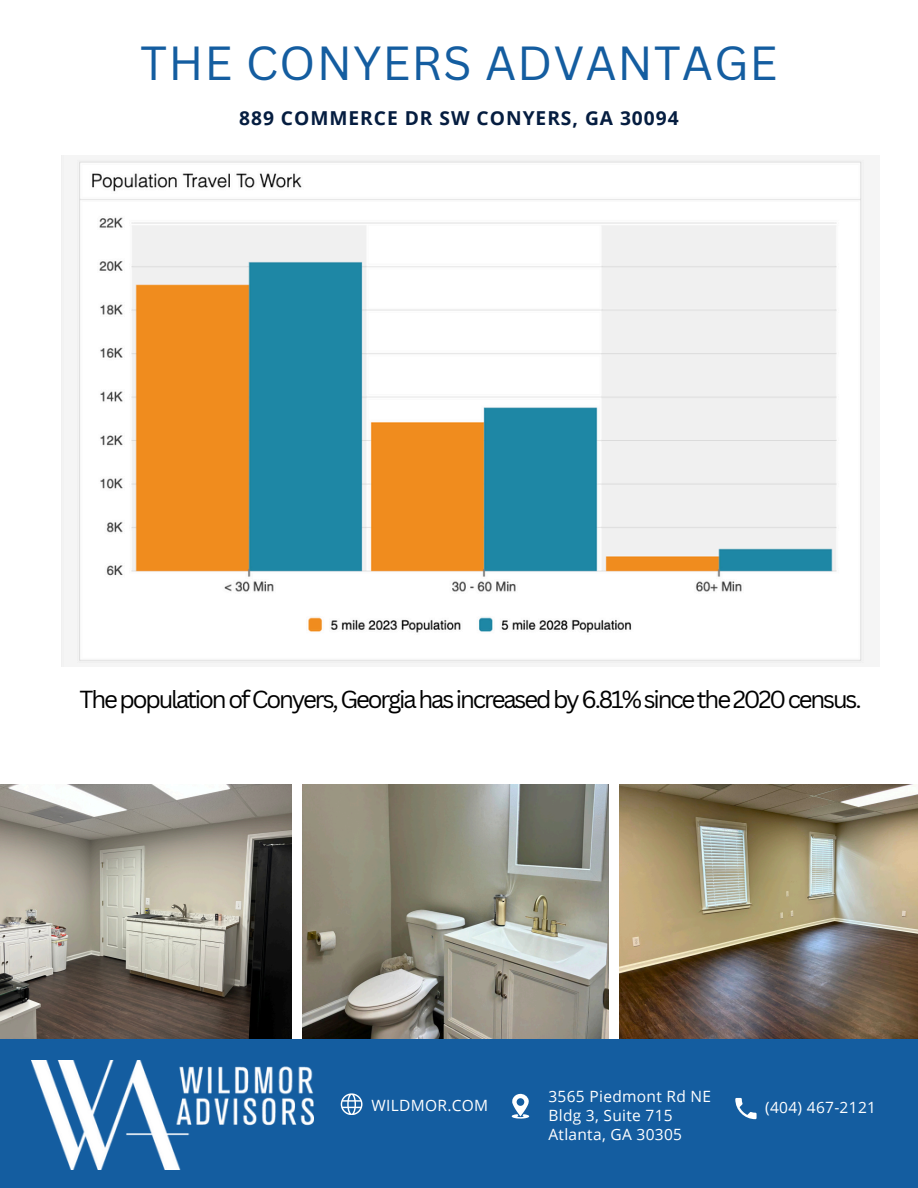
<style>
.page{position:relative;width:918px;height:1188px;background:#fff}
.page>*{position:absolute;margin:0;border:0;box-sizing:border-box;transform-origin:0 0}
.t1{font:46.5px "Canva Sans";letter-spacing:.02em;color:#145da0}
.t2{font:24px "Canva Sans";letter-spacing:-.09em;color:#000}
.t3{font:700 19.2px "Open Sans";letter-spacing:.05em;color:#051d40}
.t4{font:15.45px "Open Sans";letter-spacing:.02em;color:#fff}
</style>
<div class="page">
<img style="left:302px;top:785px;width:306px;height:254px">
<img style="left:620px;top:785px;width:298px;height:254px">
<img style="left:0;top:785px;width:291px;height:254px">
<div style="left:0;top:1039px;width:918px;height:149px;background:#145da0"></div>
<svg style="left:735px;top:1098px;width:22px;height:21px"></svg>
<svg style="left:511px;top:1093px;width:18px;height:26px"></svg>
<svg style="left:341px;top:1093px;width:21px;height:22px"></svg>
<img style="left:31px;top:1060px;width:283px;height:109px">
<img style="left:62px;top:156px;width:802px;height:510px">
<h1 class="t1" style="left:140px;top:31px;width:639px">THE CONYERS ADVANTAGE</h1>
<h3 class="t3" style="left:239px;top:105px;width:441px">889 COMMERCE DR SW CONYERS, GA 30094</h3>
<p class="t2" style="left:80px;top:682px;width:784px">The population of Conyers, Georgia hasincreasedby 6.81% since the 2020 census.</p>
<h2 class="t4" style="left:548px;top:1086px;width:164px">3565 Piedmont Rd NE</h2>
<p class="t4" style="left:548px;top:1105px;width:126px">Bldg 3, Suite 715</p>
<p class="t4" style="left:548px;top:1124px;width:135px">Atlanta, GA 30305</p>
<p class="t4" style="left:372px;top:1095px;width:118px">WILDMOR.COM</p>
<p class="t4" style="left:765px;top:1096px;width:112px">(404) 467-2121</p>
</div>
